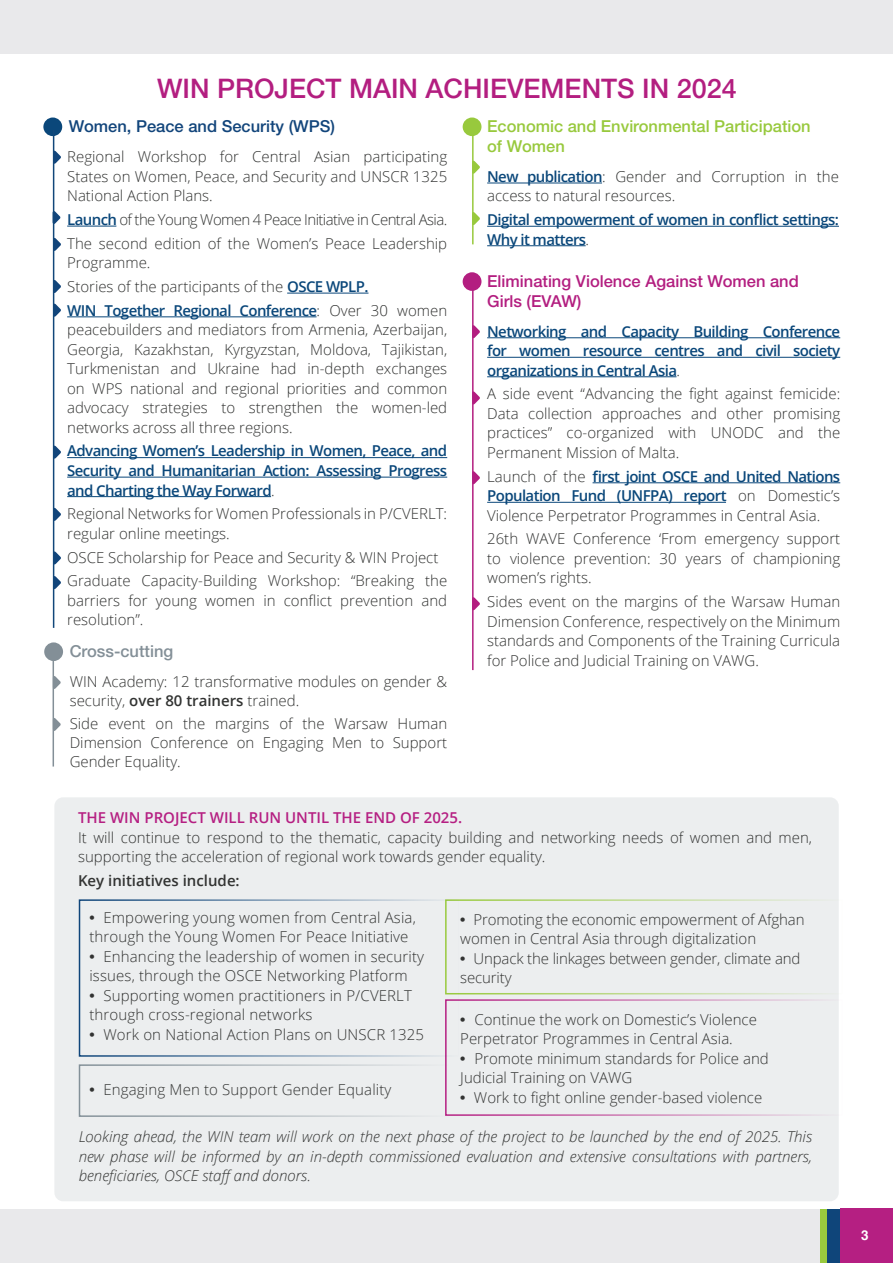
<style>
.page{position:relative;width:893px;height:1263px;background:#fff}
.page>*{position:absolute;margin:0;border:0;box-sizing:border-box;transform-origin:0 0}
.t1{font:500 27px "Helvetica Neue";color:#b31e80}
.t2{font:500 16.5px/19.8px "Helvetica Neue";color:#b31e80}
.t3{font:500 16.5px/19.8px "Helvetica Neue";color:#98c93d}
.t4{font:500 16.5px "Helvetica Neue";color:#12457b}
.t5{font:500 16.5px "Helvetica Neue";color:#838f97}
.t6{font:300 15px/19.5px "Open Sans";color:#323332}
.t7{font:600 15px/19.5px "Open Sans";letter-spacing:-.04em;color:#0a477a;text-align:justify}
.t8{font:italic 300 15px/19.5px "Open Sans";color:#323332;text-align:justify}
.t9{font:300 15px "Open Sans";letter-spacing:-.04em;color:#323332}
.t10{font:600 15px "Open Sans";color:#b51f82}
.t11{font:600 15px "Open Sans";color:#323332}
.t12{font:700 13.5px "Helvetica";color:#fff}
.s1{font-weight:600;color:#0a477a}
.s2{font-weight:300;color:#323332}
.s3{font-weight:600}
.s4{font-family:"Quicksand";font-weight:700}
</style>
<div class="page">
<div style="left:0;top:1209px;width:893px;height:54px;background:#e9e9eb"></div>
<div style="left:821px;top:1209px;width:72px;height:54px;background:#99ca3e"></div>
<div style="left:0;top:0;width:893px;height:54px;background:#e9e9eb"></div>
<div style="left:827px;top:1209px;width:66px;height:54px;background:#0f457a"></div>
<div style="left:840px;top:1209px;width:53px;height:54px;background:#b51f82"></div>
<div style="left:54px;top:797px;width:785px;height:404px;background:#eceeef;border-radius:9px"></div>
<div style="left:79px;top:1064px;width:370px;height:53px;border:2px solid #839098"></div>
<svg style="left:54px;top:150px;width:7px;height:14px"></svg>
<svg style="left:54px;top:210px;width:7px;height:15px"></svg>
<svg style="left:54px;top:237px;width:7px;height:15px"></svg>
<svg style="left:54px;top:279px;width:7px;height:15px"></svg>
<svg style="left:54px;top:303px;width:7px;height:14px"></svg>
<svg style="left:54px;top:445px;width:7px;height:14px"></svg>
<svg style="left:54px;top:507px;width:7px;height:15px"></svg>
<svg style="left:54px;top:551px;width:7px;height:14px"></svg>
<svg style="left:54px;top:575px;width:7px;height:15px"></svg>
<svg style="left:474px;top:161px;width:6px;height:13px"></svg>
<svg style="left:474px;top:212px;width:6px;height:13px"></svg>
<svg style="left:54px;top:676px;width:7px;height:13px"></svg>
<svg style="left:54px;top:717px;width:7px;height:14px"></svg>
<svg style="left:474px;top:325px;width:6px;height:13px"></svg>
<svg style="left:474px;top:391px;width:6px;height:14px"></svg>
<svg style="left:474px;top:471px;width:6px;height:13px"></svg>
<svg style="left:474px;top:597px;width:6px;height:13px"></svg>
<hr style="left:67px;top:226px;width:49px;height:1px;background:#0a477a">
<hr style="left:287px;top:293px;width:81px;height:1px;background:#0a477a">
<hr style="left:67px;top:316px;width:250px;height:1px;background:#0a477a">
<hr style="left:67px;top:457px;width:380px;height:1px;background:#0a477a">
<hr style="left:67px;top:477px;width:380px;height:1px;background:#0a477a">
<hr style="left:67px;top:496px;width:204px;height:1px;background:#0a477a">
<hr style="left:487px;top:183px;width:115px;height:1px;background:#0a477a">
<hr style="left:487px;top:226px;width:352px;height:1px;background:#0a477a">
<hr style="left:487px;top:245px;width:99px;height:1px;background:#0a477a">
<hr style="left:487px;top:337px;width:353px;height:1px;background:#0a477a">
<hr style="left:487px;top:357px;width:353px;height:1px;background:#0a477a">
<hr style="left:487px;top:376px;width:189px;height:1px;background:#0a477a">
<hr style="left:593px;top:482px;width:247px;height:1px;background:#0a477a">
<hr style="left:487px;top:502px;width:239px;height:1px;background:#0a477a">
<div style="left:43px;top:117px;width:19px;height:19px;background:#0a477a;border-radius:50%"></div>
<div style="left:463px;top:117px;width:18px;height:19px;background:#98c93d;border-radius:50%"></div>
<div style="left:463px;top:272px;width:18px;height:19px;background:#b31e80;border-radius:50%"></div>
<div style="left:44px;top:642px;width:19px;height:19px;background:#838f97;border-radius:50%"></div>
<hr style="left:53px;top:130px;width:1px;height:498px;background:#12477a">
<hr style="left:472px;top:121px;width:2px;height:123px;background:#98c93d">
<hr style="left:53px;top:652px;width:1px;height:114px;background:#838f97">
<hr style="left:472px;top:280px;width:2px;height:390px;background:#b31e80">
<p class="t1" style="left:157px;top:73px;width:581px">WIN PROJECT MAIN ACHIEVEMENTS IN 2024</p>
<p class="t4" style="left:69px;top:117px;width:268px">Women, Peace and Security (WPS)</p>
<p class="t3" style="left:487px;top:117px;width:325px">Economic and Environmental Participation of Women</p>
<p class="t6" style="left:67px;top:147px;width:382px;text-align:justify">Regional Workshop for Central Asian participating States on Women, Peace, and Security and UNSCR 1325<br>National Action Plans.</p>
<p class="t9" style="left:67px;top:209px;width:382px"><span class="s1">Launch</span> of the Young Women 4 Peace Initiative in Central Asia.</p>
<p class="t6" style="left:67px;top:233px;width:382px">The second edition of the Women’s Peace Leadership<br>Programme.</p>
<p class="t6" style="left:67px;top:276px;width:303px">Stories of the participants of the <span class="s1">OSCE WPLP.</span></p>
<p class="t6" style="left:67px;top:300px;width:382px;text-align:justify"><span class="s1">WIN Together Regional Conference</span>: Over 30 women peacebuilders and mediators from Armenia, Azerbaijan, Georgia, Kazakhstan, Kyrgyzstan, Moldova, Tajikistan, Turkmenistan and Ukraine had in-depth exchanges on WPS national and regional priorities and common advocacy strategies to strengthen the women-led networks across all three regions.</p>
<p class="t7" style="left:67px;top:441px;width:382px">Advancing Women’s Leadership in Women, Peace, and Security and Humanitarian Action: Assessing Progress and Charting the Way Forward<span class="s2">.</span></p>
<p class="t6" style="left:67px;top:504px;width:382px">Regional Networks for Women Professionals in P/CVERLT: regular online meetings.</p>
<p class="t6" style="left:67px;top:547px;width:373px">OSCE Scholarship for Peace and Security &amp; WIN Project</p>
<p class="t6" style="left:67px;top:571px;width:382px;text-align:justify">Graduate Capacity-Building Workshop: “Breaking the barriers for young women in conflict prevention and resolution”.</p>
<p class="t6" style="left:487px;top:166px;width:353px"><span class="s1">New publication</span>: Gender and Corruption in the access to natural resources.</p>
<p class="t7" style="left:487px;top:210px;width:353px">Digital empowerment of women in conflict settings:<br>Why it matters<span class="s2">.</span></p>
<p class="t2" style="left:487px;top:271px;width:313px">Eliminating Violence Against Women and<br>Girls (EVAW)</p>
<p class="t7" style="left:487px;top:321px;width:355px">Networking and Capacity Building Conference for women resource centres and civil society organizations in Central Asia<span class="s2">.</span></p>
<p class="t6" style="left:487px;top:384px;width:355px;text-align:justify">A side event “Advancing the fight against femicide:<br>Data collection approaches and other promising practices” co-organized with UNODC and the Permanent Mission of Malta.</p>
<p class="t6" style="left:487px;top:466px;width:355px;text-align:justify">Launch of the <span class="s1">first joint OSCE and United Nations Population Fund (UNFPA) report</span> on Domestic’s Violence Perpetrator Programmes in Central Asia.</p>
<p class="t6" style="left:487px;top:529px;width:355px;text-align:justify">26th WAVE Conference ‘From emergency support to violence prevention: 30 years of championing women’s rights.</p>
<p class="t6" style="left:487px;top:592px;width:355px;text-align:justify">Sides event on the margins of the Warsaw Human Dimension Conference, respectively on the Minimum standards and Components of the Training Curricula for Police and Judicial Training on VAWG.</p>
<p class="t5" style="left:70px;top:642px;width:105px">Cross-cutting</p>
<p class="t6" style="left:70px;top:672px;width:379px;line-height:18.8px">WIN Academy: 12 transformative modules on gender &amp; security, <span class="s3">over 80 trainers</span> trained.</p>
<p class="t6" style="left:70px;top:714px;width:379px;line-height:18.8px;text-align:justify">Side event on the margins of the Warsaw Human Dimension Conference on Engaging Men to Support Gender Equality.</p>
<p class="t10" style="left:78px;top:808px;width:386px">THE WIN PROJECT WILL RUN UNTIL THE END OF 2025.</p>
<p class="t6" style="left:78px;top:827px;width:736px">It will continue to respond to the thematic, capacity building and networking needs of women and men, supporting the acceleration of regional work towards gender equality.</p>
<p class="t11" style="left:78px;top:870px;width:163px">Key initiatives include:</p>
<p class="t6" style="left:89px;top:907px;width:328px"><span class="s4">•</span> Empowering young women from Central Asia, through the Young Women For Peace Initiative</p>
<p class="t6" style="left:89px;top:946px;width:336px"><span class="s4">•</span> Enhancing the leadership of women in security issues, through the OSCE Networking Platform</p>
<p class="t6" style="left:89px;top:985px;width:324px"><span class="s4">•</span> Supporting women practitioners in P/CVERLT through cross-regional networks</p>
<p class="t6" style="left:89px;top:1024px;width:336px"><span class="s4">•</span> Work on National Action Plans on UNSCR 1325</p>
<p class="t6" style="left:89px;top:1079px;width:304px"><span class="s4">•</span> Engaging Men to Support Gender Equality</p>
<p class="t6" style="left:460px;top:909px;width:346px"><span class="s4">•</span> Promoting the economic empowerment of Afghan women in Central Asia through digitalization</p>
<p class="t6" style="left:460px;top:948px;width:342px"><span class="s4">•</span> Unpack the linkages between gender, climate and security</p>
<p class="t6" style="left:460px;top:1009px;width:298px"><span class="s4">•</span> Continue the work on Domestic’s Violence<br>Perpetrator Programmes in Central Asia.</p>
<p class="t6" style="left:460px;top:1048px;width:310px"><span class="s4">•</span> Promote minimum standards for Police and<br>Judicial Training on VAWG</p>
<p class="t6" style="left:460px;top:1087px;width:304px"><span class="s4">•</span> Work to fight online gender-based violence</p>
<p class="t8" style="left:79px;top:1126px;width:735px">Looking ahead, the WIN team will work on the next phase of the project to be launched by the end of 2025. This new phase will be informed by an in-depth commissioned evaluation and extensive consultations with partners, beneficiaries, OSCE staff and donors.</p>
<p class="t12" style="left:861px;top:1224px;width:9px">3</p>
</div>
